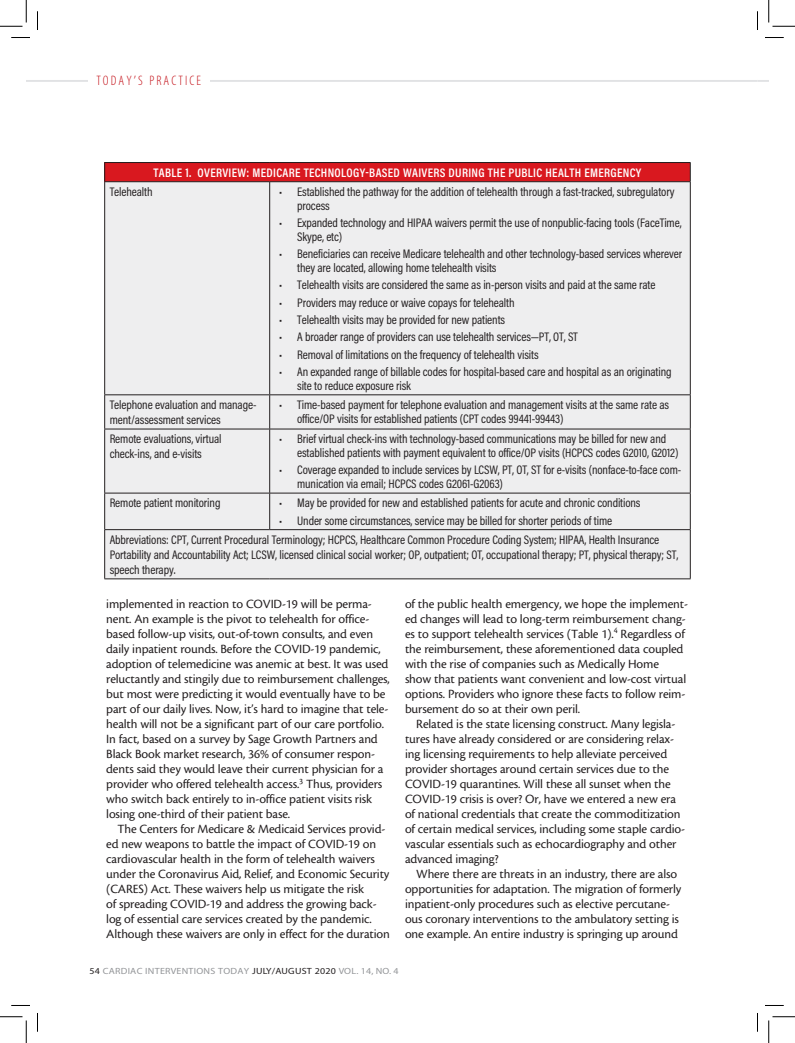
<style>
.page{position:relative;width:795px;height:1043px;background:#fff}
.page>*{position:absolute;margin:0;border:0;box-sizing:border-box;transform-origin:0 0}
.t1{font:13.75px "Myriad MM 215 300";letter-spacing:.15em;color:#c4121a}
.body{font:13.12px/15px "Cronos MM 408 10";letter-spacing:-.01em;color:#231f20}
.BMC_2_-_Table_Body{font:12.5px/13.8px "Acumin Pro Cond";letter-spacing:-.01em;color:#231f20}
.BMC_2_-_Table_Header{font:600 12.5px "Acumin Pro Cond";letter-spacing:.025em;color:#fff}
.t2{font:9px "Myriad MM 400 600";letter-spacing:.025em;color:#939598;scale:1.11 1}
.s1{color:#231f20}
</style>
<div class="page">
<hr style="left:26px;top:80px;width:731px;height:2px;background:#e1e2e4">
<svg style="left:757px;top:80px;width:12px;height:2px"></svg>
<div style="left:88px;top:74px;width:121px;height:15px;background:#fff"></div>
<div style="left:105px;top:162px;width:585px;height:20px;background:#d9181f"></div>
<div style="left:105px;top:182px;width:585px;height:396px;background:#eeeeef"></div>
<hr style="left:104px;top:162px;width:166px;height:1px;background:#231f20">
<svg style="left:104px;top:163px;width:1px;height:18px"></svg>
<hr style="left:270px;top:162px;width:421px;height:1px;background:#231f20">
<svg style="left:690px;top:163px;width:1px;height:18px"></svg>
<hr style="left:104px;top:181px;width:166px;height:1px;background:#231f20">
<hr style="left:104px;top:182px;width:1px;height:212px;background:#231f20">
<hr style="left:270px;top:181px;width:421px;height:1px;background:#231f20">
<hr style="left:269px;top:182px;width:1px;height:212px;background:#231f20">
<hr style="left:690px;top:182px;width:1px;height:212px;background:#231f20">
<hr style="left:104px;top:394px;width:166px;height:1px;background:#231f20">
<hr style="left:104px;top:395px;width:1px;height:34px;background:#231f20">
<hr style="left:270px;top:394px;width:421px;height:1px;background:#231f20">
<hr style="left:269px;top:395px;width:1px;height:34px;background:#231f20">
<hr style="left:690px;top:395px;width:1px;height:34px;background:#231f20">
<hr style="left:104px;top:429px;width:166px;height:1px;background:#231f20">
<hr style="left:104px;top:429px;width:1px;height:64px;background:#231f20">
<hr style="left:270px;top:429px;width:421px;height:1px;background:#231f20">
<hr style="left:269px;top:429px;width:1px;height:64px;background:#231f20">
<hr style="left:690px;top:429px;width:1px;height:64px;background:#231f20">
<hr style="left:104px;top:493px;width:166px;height:1px;background:#231f20">
<hr style="left:104px;top:493px;width:1px;height:36px;background:#231f20">
<hr style="left:270px;top:493px;width:421px;height:1px;background:#231f20">
<hr style="left:269px;top:493px;width:1px;height:36px;background:#231f20">
<hr style="left:690px;top:493px;width:1px;height:36px;background:#231f20">
<hr style="left:104px;top:529px;width:166px;height:1px;background:#231f20">
<hr style="left:104px;top:530px;width:1px;height:48px;background:#231f20">
<hr style="left:270px;top:529px;width:421px;height:1px;background:#231f20">
<hr style="left:690px;top:530px;width:1px;height:48px;background:#231f20">
<hr style="left:104px;top:578px;width:166px;height:1px;background:#231f20">
<hr style="left:270px;top:578px;width:421px;height:1px;background:#231f20">
<svg style="left:11px;top:37px;width:19px;height:1px"></svg>
<svg style="left:765px;top:37px;width:19px;height:1px"></svg>
<svg style="left:11px;top:1005px;width:19px;height:1px"></svg>
<svg style="left:765px;top:1005px;width:19px;height:1px"></svg>
<svg style="left:37px;top:11px;width:1px;height:19px"></svg>
<svg style="left:37px;top:1013px;width:1px;height:18px"></svg>
<svg style="left:757px;top:11px;width:1px;height:19px"></svg>
<svg style="left:757px;top:1013px;width:1px;height:18px"></svg>
<svg style="left:0;top:0;width:27px;height:27px"></svg>
<svg style="left:0;top:1016px;width:27px;height:26px"></svg>
<svg style="left:769px;top:0;width:26px;height:27px"></svg>
<svg style="left:769px;top:1016px;width:26px;height:26px"></svg>
<p class="t1" style="left:96px;top:74px;width:106px">TODAY’S PRACTICE</p>
<p class="BMC_2_-_Table_Header" style="left:154px;top:164px;width:489px">TABLE 1. OVERVIEW: MEDICARE TECHNOLOGY-BASED WAIVERS DURING THE PUBLIC HEALTH EMERGENCY</p>
<p class="BMC_2_-_Table_Body" style="left:110px;top:184px;width:44px">Telehealth</p>
<p class="BMC_2_-_Table_Body" style="left:297px;top:184px;width:379px;text-indent:-18px">• Established the pathway for the addition of telehealth through a fast-tracked, subregulatory process</p>
<p class="BMC_2_-_Table_Body" style="left:297px;top:216px;width:386px;text-indent:-18px">• Expanded technology and HIPAA waivers permit the use of nonpublic-facing tools (FaceTime,<br>Skype, etc)</p>
<p class="BMC_2_-_Table_Body" style="left:297px;top:247px;width:387px;text-indent:-18px">• Beneficiaries can receive Medicare telehealth and other technology-based services wherever they are located‚ allowing home telehealth visits</p>
<p class="BMC_2_-_Table_Body" style="left:279px;top:278px;width:378px">• Telehealth visits are considered the same as in-person visits and paid at the same rate</p>
<p class="BMC_2_-_Table_Body" style="left:279px;top:295px;width:237px">• Providers may reduce or waive copays for telehealth</p>
<p class="BMC_2_-_Table_Body" style="left:279px;top:312px;width:227px">• Telehealth visits may be provided for new patients</p>
<p class="BMC_2_-_Table_Body" style="left:279px;top:330px;width:300px">• A broader range of providers can use telehealth services—PT, OT, ST</p>
<p class="BMC_2_-_Table_Body" style="left:279px;top:347px;width:261px">• Removal of limitations on the frequency of telehealth visits</p>
<p class="BMC_2_-_Table_Body" style="left:297px;top:364px;width:376px;text-indent:-18px">• An expanded range of billable codes for hospital-based care and hospital as an originating site to reduce exposure risk</p>
<p class="BMC_2_-_Table_Body" style="left:110px;top:397px;width:148px;line-height:15px">Telephone evaluation and manage&shy;ment/assessment services</p>
<p class="BMC_2_-_Table_Body" style="left:297px;top:397px;width:374px;text-indent:-18px">• Time-based payment for telephone evaluation and management visits at the same rate as office/OP visits for established patients (CPT codes 99441-99443)</p>
<p class="BMC_2_-_Table_Body" style="left:110px;top:431px;width:113px;line-height:15px">Remote evaluations, virtual check-ins, and e-visits</p>
<p class="BMC_2_-_Table_Body" style="left:297px;top:432px;width:383px;text-indent:-18px">• Brief virtual check-ins with technology-based communications may be billed for new and established patients with payment equivalent to office/OP visits (HCPCS codes G2010, G2012)</p>
<p class="BMC_2_-_Table_Body" style="left:297px;top:463px;width:385px;text-indent:-18px">• Coverage expanded to include services by LCSW, PT, OT, ST for e-visits (nonface-to-face com&shy;munication via email; HCPCS codes G2061-G2063)</p>
<p class="BMC_2_-_Table_Body" style="left:110px;top:496px;width:112px">Remote patient monitoring</p>
<p class="BMC_2_-_Table_Body" style="left:279px;top:496px;width:363px">• May be provided for new and established patients for acute and chronic conditions</p>
<p class="BMC_2_-_Table_Body" style="left:279px;top:513px;width:334px">• Under some circumstances, service may be billed for shorter periods of time</p>
<p class="BMC_2_-_Table_Body" style="left:110px;top:532px;width:570px;line-height:15px">Abbreviations: CPT, Current Procedural Terminology; HCPCS, Healthcare Common Procedure Coding System; HIPAA, Health Insurance<br>Portability and Accountability Act; LCSW, licensed clinical social worker; OP, outpatient; OT, occupational therapy; PT, physical therapy; ST, speech therapy.</p>
<p class="body" style="left:106px;top:596px;width:285px">implemented in reaction to COVID-19 will be perma&shy;nent. An example is the pivot to telehealth for office&shy;based follow-up visits, out-of-town consults, and even daily inpatient rounds. Before the COVID-19 pandemic, adoption of telemedicine was anemic at best. It was used reluctantly and stingily due to reimbursement challenges, but most were predicting it would eventually have to be part of our daily lives. Now, it’s hard to imagine that tele&shy;health will not be a significant part of our care portfolio.<br>In fact, based on a survey by Sage Growth Partners and Black Book market research, 36% of consumer respon&shy;dents said they would leave their current physician for a provider who offered telehealth access.<sup>3</sup> Thus, providers who switch back entirely to in-office patient visits risk losing one-third of their patient base.</p>
<p class="body" style="left:106px;top:821px;width:285px;text-indent:11px">The Centers for Medicare &amp; Medicaid Services provid&shy;ed new weapons to battle the impact of COVID-19 on cardiovascular health in the form of telehealth waivers under the Coronavirus Aid, Relief, and Economic Security (CARES) Act. These waivers help us mitigate the risk<br>of spreading COVID-19 and address the growing back&shy;log of essential care services created by the pandemic.<br>Although these waivers are only in effect for the duration</p>
<p class="body" style="left:405px;top:596px;width:285px">of the public health emergency, we hope the implement&shy;ed changes will lead to long-term reimbursement chang&shy;es to support telehealth services (Table 1).<sup>4</sup> Regardless of the reimbursement, these aforementioned data coupled with the rise of companies such as Medically Home show that patients want convenient and low-cost virtual options. Providers who ignore these facts to follow reim&shy;bursement do so at their own peril.</p>
<p class="body" style="left:405px;top:716px;width:282px;text-indent:11px">Related is the state licensing construct. Many legisla&shy;tures have already considered or are considering relax&shy;ing licensing requirements to help alleviate perceived provider shortages around certain services due to the COVID-19 quarantines. Will these all sunset when the COVID-19 crisis is over? Or, have we entered a new era of national credentials that create the commoditization of certain medical services, including some staple cardio&shy;vascular essentials such as echocardiography and other advanced imaging?</p>
<p class="body" style="left:405px;top:866px;width:278px;text-indent:11px">Where there are threats in an industry, there are also opportunities for adaptation. The migration of formerly inpatient-only procedures such as elective percutane&shy;ous coronary interventions to the ambulatory setting is one example. An entire industry is springing up around</p>
<p class="t2" style="left:89px;top:966px;width:280px"><span class="s1">54</span> CARDIAC INTERVENTIONS TODAY <span class="s1">JULY/AUGUST 2020</span> VOL. 14, NO. 4</p>
</div>
